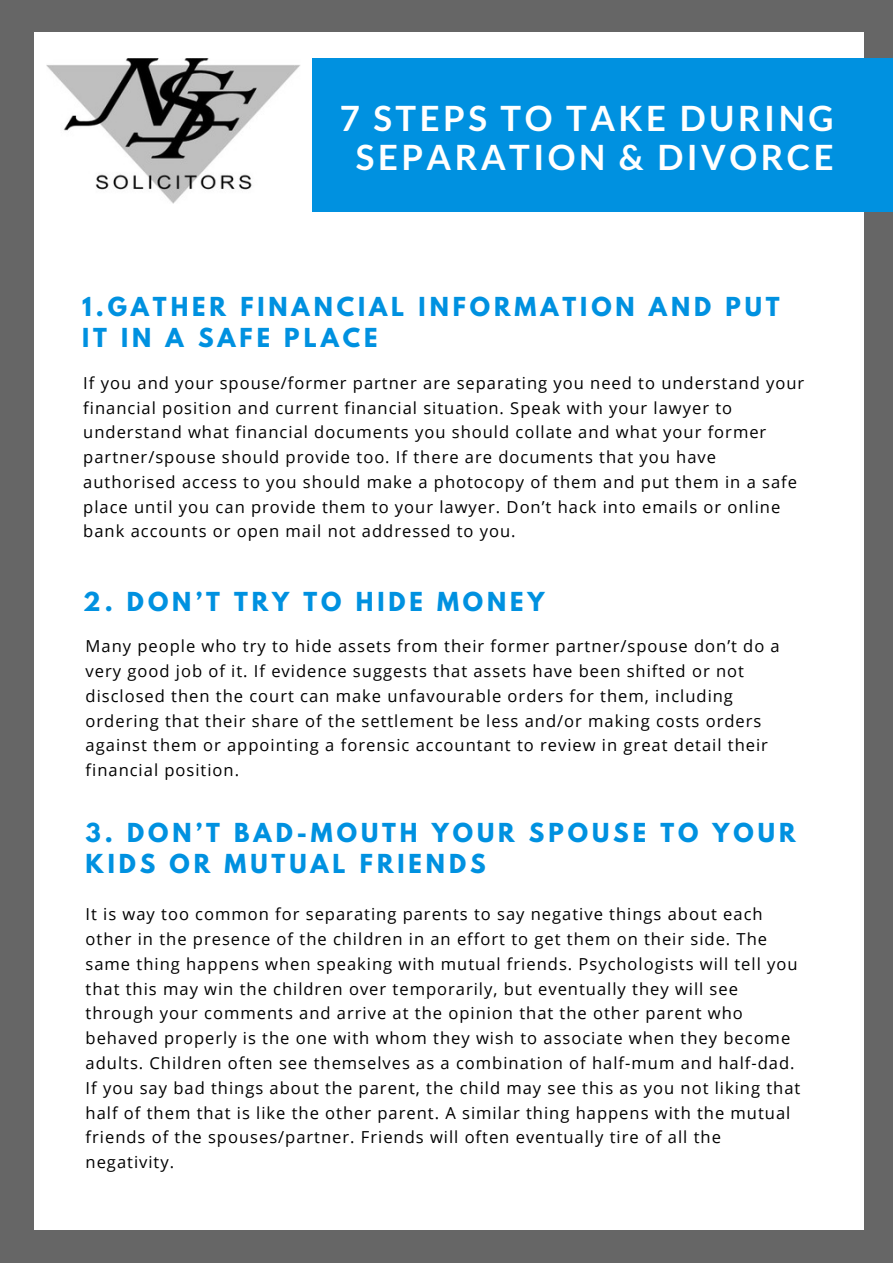
<style>
.page{position:relative;width:893px;height:1263px;background:#666}
.page>*{position:absolute;margin:0;border:0;box-sizing:border-box;transform-origin:0 0}
.t1{font:700 34.8px/39.5px "Lato";letter-spacing:.1em;color:#fff;text-align:center}
.t2{font:700 23.25px/30.5px "League Spartan";letter-spacing:.17em;color:#0091e0}
.t3{font:16.5px/24.8px "Open Sans";letter-spacing:.06em;color:#000}
</style>
<div class="page">
<div style="left:34px;top:33px;width:830px;height:1197px;background:#fff"></div>
<div style="left:312px;top:59px;width:581px;height:153px;background:#0091e0"></div>
<img style="left:46px;top:59px;width:254px;height:145px">
<h1 class="t1" style="left:340px;top:98px;width:495px">7 STEPS TO TAKE DURING<br>SEPARATION &amp; DIVORCE</h1>
<h2 class="t2" style="left:82px;top:291px;width:699px">1.GATHER FINANCIAL INFORMATION AND PUT<br>IT IN A SAFE PLACE</h2>
<p class="t3" style="left:83px;top:370px;width:722px">If you and your spouse/former partner are separating you need to understand your financial position and current financial situation. Speak with your lawyer to understand what financial documents you should collate and what your former partner/spouse should provide too. If there are documents that you have authorised access to you should make a photocopy of them and put them in a safe place until you can provide them to your lawyer. Don’t hack into emails or online bank accounts or open mail not addressed to you.</p>
<h2 class="t2" style="left:83px;top:586px;width:463px">2. DON’T TRY TO HIDE MONEY</h2>
<p class="t3" style="left:86px;top:633px;width:696px">Many people who try to hide assets from their former partner/spouse don’t do a very good job of it. If evidence suggests that assets have been shifted or not disclosed then the court can make unfavourable orders for them, including ordering that their share of the settlement be less and/or making costs orders against them or appointing a forensic accountant to review in great detail their financial position.</p>
<h2 class="t2" style="left:86px;top:817px;width:712px">3. DON’T BAD-MOUTH YOUR SPOUSE TO YOUR<br>KIDS OR MUTUAL FRIENDS</h2>
<p class="t3" style="left:86px;top:901px;width:716px">It is way too common for separating parents to say negative things about each other in the presence of the children in an effort to get them on their side. The same thing happens when speaking with mutual friends. Psychologists will tell you that this may win the children over temporarily, but eventually they will see through your comments and arrive at the opinion that the other parent who behaved properly is the one with whom they wish to associate when they become adults. Children often see themselves as a combination of half-mum and half-dad.<br>If you say bad things about the parent, the child may see this as you not liking that half of them that is like the other parent. A similar thing happens with the mutual friends of the spouses/partner. Friends will often eventually tire of all the negativity.</p>
</div>
